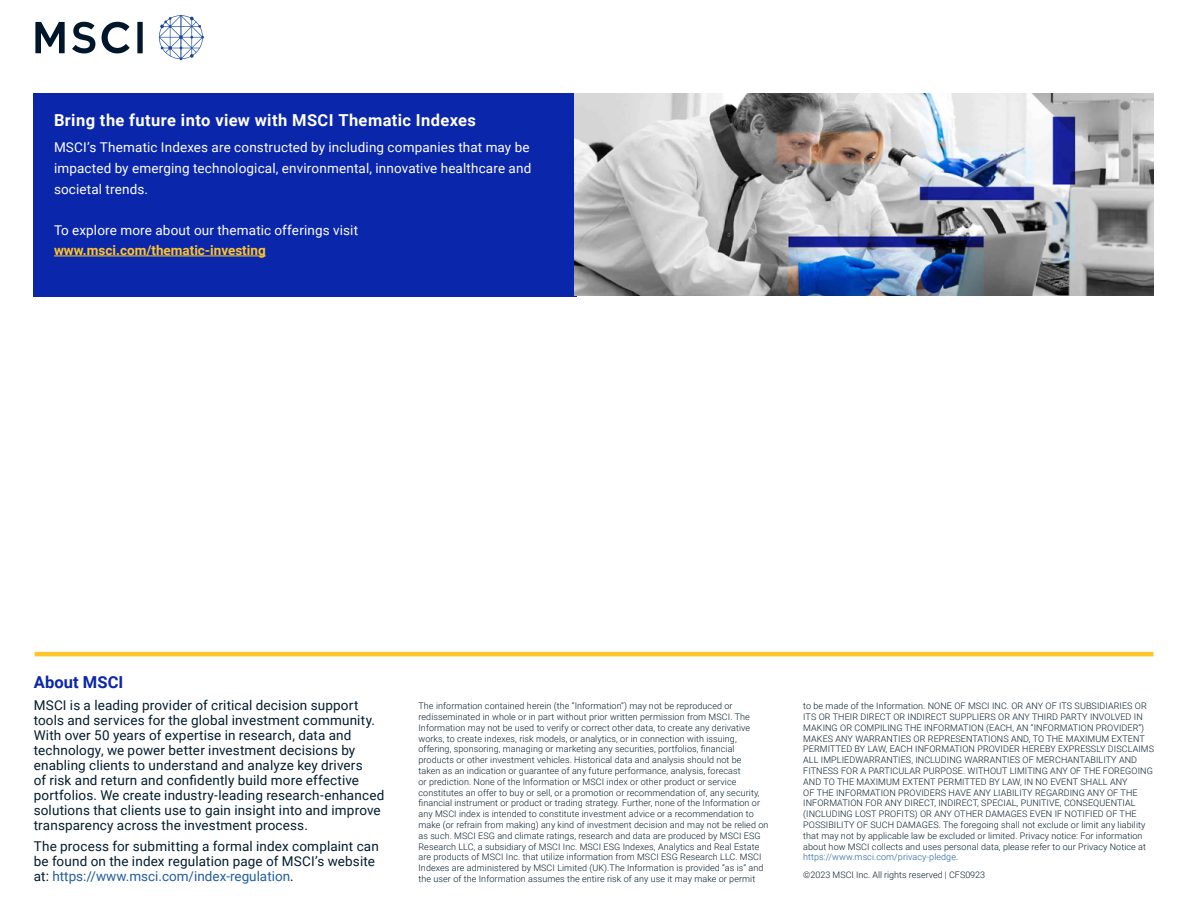
<style>
.page{position:relative;width:1188px;height:918px;background:#fff}
.page>*{position:absolute;margin:0;border:0;box-sizing:border-box;transform-origin:0 0}
.t1{font:700 16.5px "Roboto";letter-spacing:.025em;color:#fff}
.t2{font:700 16.5px "Roboto";letter-spacing:.005em;color:#0a26aa}
.t3{font:13.5px/15px "Roboto";letter-spacing:.01em;color:#031c2d}
.t4{font:13.5px/21px "Roboto";letter-spacing:.01em;color:#fff}
.t5{font:700 13.5px "Roboto";color:#ffc52b}
.t6{font:300 9px/10.8px "Roboto";letter-spacing:.01em;color:#031c2d}
.s1{color:#215e9e}
</style>
<div class="page">
<svg style="left:35px;top:22px;width:30px;height:31px"></svg>
<div style="left:137px;top:22px;width:6px;height:31px;background:#00162a"></div>
<svg style="left:102px;top:22px;width:28px;height:31px"></svg>
<svg style="left:72px;top:22px;width:23px;height:31px"></svg>
<svg style="left:159px;top:15px;width:45px;height:45px"></svg>
<hr style="left:35px;top:652px;width:1119px;height:4px;background:#ffc52b">
<div style="left:34px;top:93px;width:543px;height:203px;background:#0a26aa"></div>
<hr style="left:54px;top:256px;width:212px;height:1px;background:#ffc52b">
<img style="left:575px;top:93px;width:578px;height:203px">
<h1 class="t1" style="left:54px;top:108px;width:423px">Bring the future into view with MSCI Thematic Indexes</h1>
<h2 class="t4" style="left:54px;top:137px;width:479px">MSCI’s Thematic Indexes are constructed by including companies that may be impacted by emerging technological, environmental, innovative healthcare and societal trends.</h2>
<h2 class="t4" style="left:54px;top:220px;width:306px">To explore more about our thematic offerings visit</h2>
<h2 class="t5" style="left:54px;top:241px;width:213px">www.msci.com/thematic-investing</h2>
<h1 class="t2" style="left:34px;top:671px;width:91px">About MSCI</h1>
<p class="t3" style="left:34px;top:697px;width:352px">MSCI is a leading provider of critical decision support tools and services for the global investment community.<br>With over 50 years of expertise in research, data and technology, we power better investment decisions by enabling clients to understand and analyze key drivers<br>of risk and return and confidently build more effective portfolios. We create industry-leading research-enhanced solutions that clients use to gain insight into and improve transparency across the investment process.</p>
<h2 class="t3" style="left:34px;top:838px;width:347px">The process for submitting a formal index complaint can be found on the index regulation page of MSCI’s website at: <span class="s1">https://www.msci.com/index-regulation</span>.</h2>
<p class="t6" style="left:418px;top:700px;width:352px">The information contained herein (the “Information”) may not be reproduced or redisseminated in whole or in part without prior written permission from MSCI. The Information may not be used to verify or correct other data, to create any derivative works, to create indexes, risk models, or analytics, or in connection with issuing, offering, sponsoring, managing or marketing any securities, portfolios, financial products or other investment vehicles. Historical data and analysis should not be<br>taken as an indication or guarantee of any future performance, analysis, forecast<br>or prediction. None of the Information or MSCI index or other product or service constitutes an offer to buy or sell, or a promotion or recommendation of, any security, financial instrument or product or trading strategy. Further, none of the Information or any MSCI index is intended to constitute investment advice or a recommendation to make (or refrain from making) any kind of investment decision and may not be relied on as such. MSCI ESG and climate ratings, research and data are produced by MSCI ESG Research LLC, a subsidiary of MSCI Inc. MSCI ESG Indexes, Analytics and Real Estate are products of MSCI Inc. that utilize information from MSCI ESG Research LLC. MSCI Indexes are administered by MSCI Limited (UK).The Information is provided “as is” and the user of the Information assumes the entire risk of any use it may make or permit</p>
<p class="t6" style="left:803px;top:700px;width:352px">to be made of the Information. NONE OF MSCI INC. OR ANY OF ITS SUBSIDIARIES OR ITS OR THEIR DIRECT OR INDIRECT SUPPLIERS OR ANY THIRD PARTY INVOLVED IN MAKING OR COMPILING THE INFORMATION (EACH, AN “INFORMATION PROVIDER”)<br>MAKES ANY WARRANTIES OR REPRESENTATIONS AND, TO THE MAXIMUM EXTENT PERMITTED BY LAW, EACH INFORMATION PROVIDER HEREBY EXPRESSLY DISCLAIMS ALL IMPLIEDWARRANTIES, INCLUDING WARRANTIES OF MERCHANTABILITY AND FITNESS FOR A PARTICULAR PURPOSE. WITHOUT LIMITING ANY OF THE FOREGOING AND TO THE MAXIMUM EXTENT PERMITTED BY LAW, IN NO EVENT SHALL ANY<br>OF THE INFORMATION PROVIDERS HAVE ANY LIABILITY REGARDING ANY OF THE INFORMATION FOR ANY DIRECT, INDIRECT, SPECIAL, PUNITIVE, CONSEQUENTIAL (INCLUDING LOST PROFITS) OR ANY OTHER DAMAGES EVEN IF NOTIFIED OF THE POSSIBILITY OF SUCH DAMAGES. The foregoing shall not exclude or limit any liability that may not by applicable law be excluded or limited. Privacy notice: For information about how MSCI collects and uses personal data, please refer to our Privacy Notice at <span class="s1">https://www.msci.com/privacy-pledge</span>.</p>
<p class="t6" style="left:803px;top:869px;width:184px">©2023 MSCI Inc. All rights reserved | CFS0923</p>
</div>
